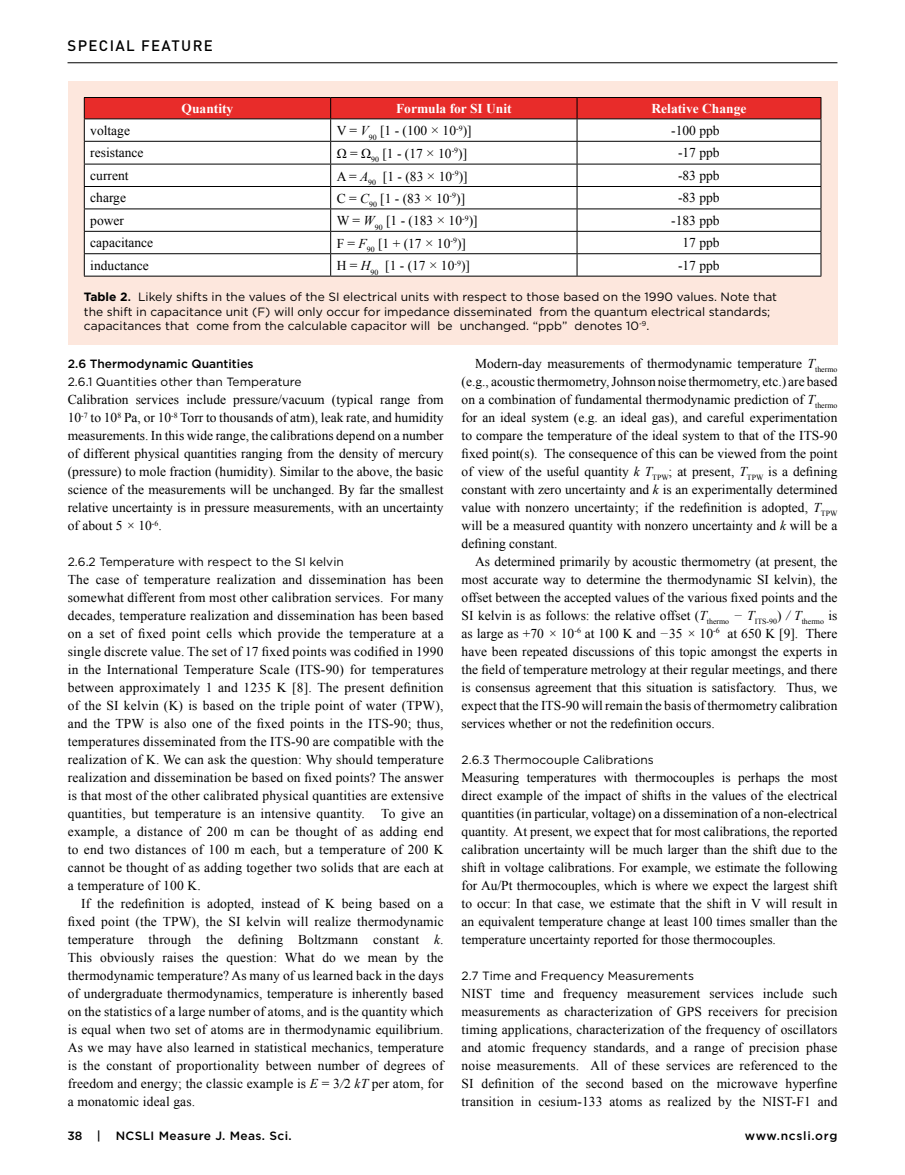
<style>
.page{position:relative;width:905px;height:1175px;background:#fff}
.page>*{position:absolute;margin:0;border:0;box-sizing:border-box;transform-origin:0 0}
.t1{font:500 15px "DIN";letter-spacing:.09em;color:#000}
.t2{font:13.5px/18px "Times New Roman";color:#000;text-align:justify}
.t3{font:700 13.5px "Times New Roman";color:#fff}
.t4{font:12px/14.4px "Gotham";color:#000}
.t5{font:500 12px "Gotham";letter-spacing:.03em;color:#000}
.t6{font:500 12px "Gotham";letter-spacing:.01em;color:#000}
.t7{font:500 12px "Gotham";letter-spacing:.06em;color:#000}
.s1{font-style:italic}
.s2{font-size:15px}
.s3{font-weight:700}
.s4{font-weight:500}
</style>
<div class="page">
<hr style="left:68px;top:62px;width:769px;height:1px;background:#000">
<div style="left:68px;top:81px;width:769px;height:264px;background:#fde7dd"></div>
<hr style="left:330px;top:276px;width:247px;height:1px;background:#000">
<hr style="left:577px;top:276px;width:244px;height:1px;background:#000">
<svg style="left:84px;top:97px;width:737px;height:179px;background:#f0dbdb"></svg>
<hr style="left:84px;top:186px;width:246px;height:1px;background:#000">
<hr style="left:84px;top:208px;width:246px;height:1px;background:#000">
<hr style="left:84px;top:231px;width:246px;height:1px;background:#000">
<hr style="left:84px;top:253px;width:246px;height:1px;background:#000">
<hr style="left:84px;top:276px;width:246px;height:1px;background:#000">
<p class="t1" style="left:68px;top:36px;width:147px">SPECIAL FEATURE</p>
<p class="t3" style="left:181px;top:99px;width:53px">Quantity</p>
<p class="t3" style="left:396px;top:99px;width:117px">Formula for SI Unit</p>
<p class="t3" style="left:651px;top:99px;width:96px">Relative Change</p>
<p class="t2" style="left:90px;top:121px;width:41px">voltage</p>
<p class="t2" style="left:336px;top:122px;width:136px">V = <span class="s1">V</span><sub>90</sub> [1 - (100 <span class="s2">×</span> 10<sup>-9</sup>)]</p>
<p class="t2" style="left:671px;top:121px;width:50px">-100 ppb</p>
<p class="t2" style="left:90px;top:144px;width:55px">resistance</p>
<p class="t2" style="left:337px;top:144px;width:132px">Ω = Ω<sub>90</sub> [1 - (17 <span class="s2">×</span> 10<sup>-9</sup>)]</p>
<p class="t2" style="left:678px;top:144px;width:43px">-17 ppb</p>
<p class="t2" style="left:90px;top:166px;width:40px">current</p>
<p class="t2" style="left:336px;top:167px;width:133px">A = <span class="s1">A</span><sub>90</sub> [1 - (83 <span class="s2">×</span> 10<sup>-9</sup>)]</p>
<p class="t2" style="left:678px;top:166px;width:43px">-83 ppb</p>
<p class="t2" style="left:90px;top:189px;width:37px">charge</p>
<p class="t2" style="left:337px;top:189px;width:130px">C = <span class="s1">C</span><sub>90</sub> [1 - (83 <span class="s2">×</span> 10<sup>-9</sup>)]</p>
<p class="t2" style="left:678px;top:189px;width:43px">-83 ppb</p>
<p class="t2" style="left:90px;top:211px;width:35px">power</p>
<p class="t2" style="left:337px;top:212px;width:142px">W = <span class="s1">W</span><sub>90</sub> [1 - (183 <span class="s2">×</span> 10<sup>-9</sup>)]</p>
<p class="t2" style="left:671px;top:211px;width:50px">-183 ppb</p>
<p class="t2" style="left:90px;top:233px;width:64px">capacitance</p>
<p class="t2" style="left:337px;top:234px;width:131px">F = <span class="s1">F</span><sub>90</sub> [1 + (17 <span class="s2">×</span> 10<sup>-9</sup>)]</p>
<p class="t2" style="left:682px;top:233px;width:39px">17 ppb</p>
<p class="t2" style="left:90px;top:256px;width:60px">inductance</p>
<p class="t2" style="left:337px;top:256px;width:135px">H = <span class="s1">H</span><sub>90</sub> [1 - (17 <span class="s2">×</span> 10<sup>-9</sup>)]</p>
<p class="t2" style="left:678px;top:256px;width:43px">-17 ppb</p>
<p class="t4" style="left:84px;top:289px;width:694px"><span class="s3">Table 2</span><span class="s4">.</span> Likely shifts in the values of the SI electrical units with respect to those based on the 1990 values. Note that the shift in capacitance unit (F) will only occur for impedance disseminated from the quantum electrical standards; capacitances that come from the calculable capacitor will be unchanged. “ppb” denotes 10<sup>-9</sup>.</p>
<p class="t6" style="left:68px;top:356px;width:187px">2.6 Thermodynamic Quantities</p>
<p class="t4" style="left:68px;top:374px;width:235px">2.6.1 Quantities other than Temperature</p>
<p class="t2" style="left:68px;top:390px;width:377px">Calibration services include pressure/vacuum (typical range from 10<sup>-7</sup> to 10<sup>8</sup> Pa, or 10<sup>-8</sup> Torr to thousands of atm), leak rate, and humidity measurements. In this wide range, the calibrations depend on a number of different physical quantities ranging from the density of mercury (pressure) to mole fraction (humidity). Similar to the above, the basic science of the measurements will be unchanged. By far the smallest relative uncertainty is in pressure measurements, with an uncertainty of about 5 <span class="s1">×</span> 10<sup>-6</sup>.</p>
<p class="t4" style="left:68px;top:554px;width:277px">2.6.2 Temperature with respect to the SI kelvin</p>
<p class="t2" style="left:68px;top:570px;width:377px">The case of temperature realization and dissemination has been somewhat different from most other calibration services. For many decades, temperature realization and dissemination has been based on a set of fixed point cells which provide the temperature at a single discrete value. The set of 17 fixed points was codified in 1990 in the International Temperature Scale (ITS-90) for temperatures between approximately 1 and 1235 K [8]. The present definition of the SI kelvin (K) is based on the triple point of water (TPW), and the TPW is also one of the fixed points in the ITS-90; thus, temperatures disseminated from the ITS-90 are compatible with the realization of K. We can ask the question: Why should temperature realization and dissemination be based on fixed points? The answer is that most of the other calibrated physical quantities are extensive quantities, but temperature is an intensive quantity. To give an example, a distance of 200 m can be thought of as adding end to end two distances of 100 m each, but a temperature of 200 K cannot be thought of as adding together two solids that are each at a temperature of 100 K.</p>
<p class="t2" style="left:68px;top:894px;width:377px;text-indent:14px">If the redefinition is adopted, instead of K being based on a fixed point (the TPW), the SI kelvin will realize thermodynamic temperature through the defining Boltzmann constant <span class="s1">k</span>.<br>This obviously raises the question: What do we mean by the thermodynamic temperature? As many of us learned back in the days of undergraduate thermodynamics, temperature is inherently based on the statistics of a large number of atoms, and is the quantity which is equal when two set of atoms are in thermodynamic equilibrium.<br>As we may have also learned in statistical mechanics, temperature is the constant of proportionality between number of degrees of freedom and energy; the classic example is <span class="s1">E</span> = 3<span class="s1">/</span>2 <span class="s1">kT</span> per atom, for a monatomic ideal gas.</p>
<p class="t2" style="left:461px;top:354px;width:377px;text-indent:14px">Modern-day measurements of thermodynamic temperature <span class="s1">T</span><sub>thermo </sub>(e.g., acoustic thermometry, Johnson noise thermometry, etc.) are based on a combination of fundamental thermodynamic prediction of <span class="s1">T</span><sub>thermo </sub>for an ideal system (e.g. an ideal gas), and careful experimentation to compare the temperature of the ideal system to that of the ITS-90 fixed point(s). The consequence of this can be viewed from the point of view of the useful quantity <span class="s1">k T</span><sub>TPW</sub>; at present, <span class="s1">T</span><sub>TPW</sub> is a defining constant with zero uncertainty and <span class="s1">k</span> is an experimentally determined value with nonzero uncertainty; if the redefinition is adopted, <span class="s1">T</span><sub>TPW </sub>will be a measured quantity with nonzero uncertainty and <span class="s1">k</span> will be a defining constant.</p>
<p class="t2" style="left:461px;top:552px;width:377px;text-indent:14px">As determined primarily by acoustic thermometry (at present, the most accurate way to determine the thermodynamic SI kelvin), the offset between the accepted values of the various fixed points and the SI kelvin is as follows: the relative offset (<span class="s1">T</span><sub>thermo</sub> <span class="s1">− T</span><sub>ITS-90</sub>) <span class="s1">/ T</span><sub>thermo</sub> is as large as +70 <span class="s1">×</span> 10<sup>-6</sup> at 100 K and <span class="s1">−</span>35 <span class="s1">×</span> 10<sup>-6</sup> at 650 K [9]. There have been repeated discussions of this topic amongst the experts in the field of temperature metrology at their regular meetings, and there is consensus agreement that this situation is satisfactory. Thus, we expect that the ITS-90 will remain the basis of thermometry calibration services whether or not the redefinition occurs.</p>
<p class="t4" style="left:461px;top:752px;width:194px">2.6.3 Thermocouple Calibrations</p>
<p class="t2" style="left:461px;top:768px;width:377px">Measuring temperatures with thermocouples is perhaps the most direct example of the impact of shifts in the values of the electrical quantities (in particular, voltage) on a dissemination of a non-electrical quantity. At present, we expect that for most calibrations, the reported calibration uncertainty will be much larger than the shift due to the shift in voltage calibrations. For example, we estimate the following for Au/Pt thermocouples, which is where we expect the largest shift to occur: In that case, we estimate that the shift in V will result in an equivalent temperature change at least 100 times smaller than the temperature uncertainty reported for those thermocouples.</p>
<p class="t4" style="left:461px;top:968px;width:234px">2.7 Time and Frequency Measurements</p>
<p class="t2" style="left:461px;top:984px;width:377px">NIST time and frequency measurement services include such measurements as characterization of GPS receivers for precision timing applications, characterization of the frequency of oscillators and atomic frequency standards, and a range of precision phase noise measurements. All of these services are referenced to the SI definition of the second based on the microwave hyperfine transition in cesium-133 atoms as realized by the NIST-F1 and</p>
<p class="t5" style="left:68px;top:1127px;width:226px">38 | NCSLI Measure J. Meas. Sci.</p>
<p class="t7" style="left:744px;top:1127px;width:94px">www.ncsli.org</p>
</div>
